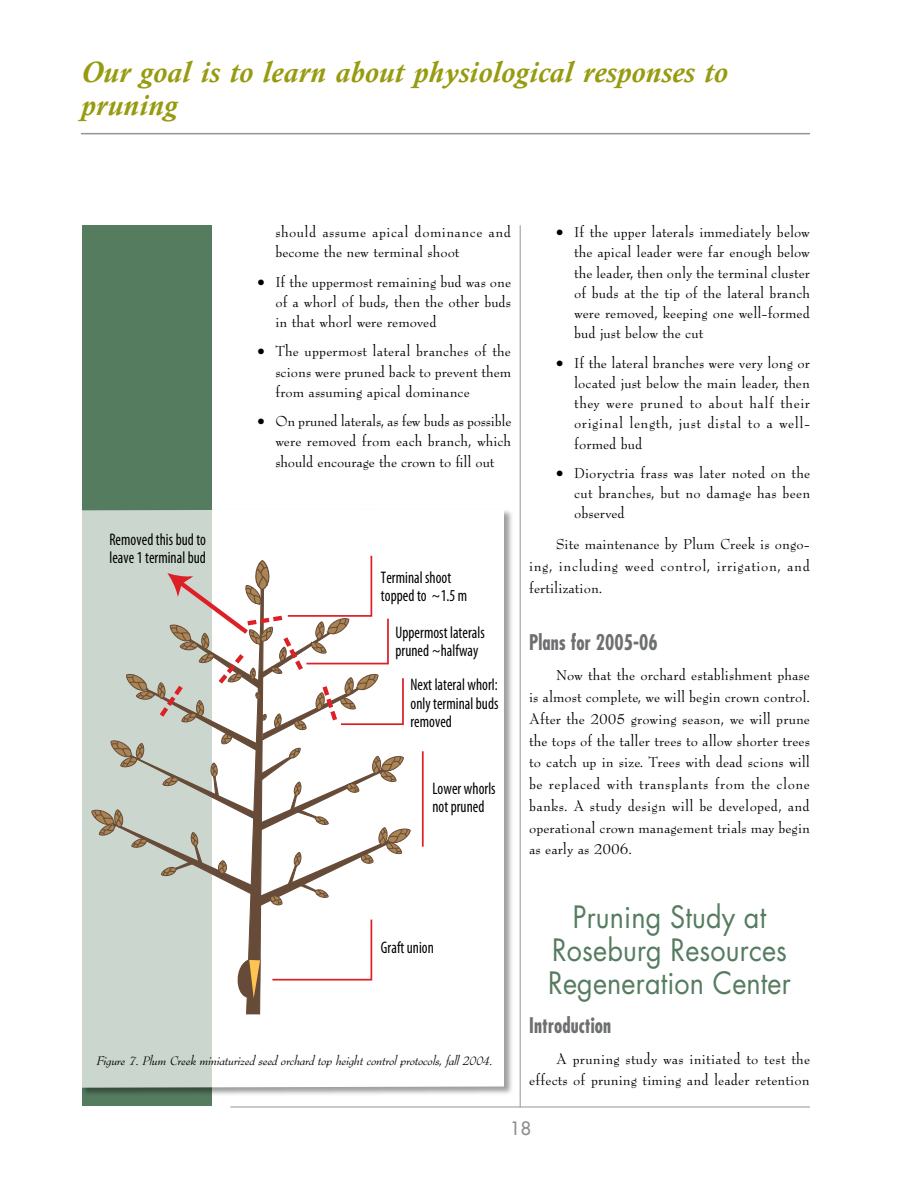
<style>
.page{position:relative;width:918px;height:1188px;background:#fff}
.page>*{position:absolute;margin:0;border:0;box-sizing:border-box;transform-origin:0 0}
.t1{font:italic 700 30px/33px "Calisto";letter-spacing:.01em;color:#979b10}
.t2{font:30px/33px "Futura";letter-spacing:.005em;color:#567c60;text-align:center;scale:.9 1}
.t3{font:700 condensed 21px "Futura";letter-spacing:.005em;color:#6d6f71;scale:.9 1}
.t4{font:18px "Futura";color:#8a8c8e}
.t5{font:condensed 16.8px/18.1px "Myriad Pro";letter-spacing:.005em;color:#000;scale:.9 1}
.t6{font:15.75px/20.2px "Bernhard Modern Std";color:#000;text-align:justify}
.t7{font:15.75px/20.2px "Bernhard Modern Std";letter-spacing:.025em;color:#000}
.t8{font:italic 13.5px "Bernhard Modern Std";letter-spacing:-.01em;color:#000}
</style>
<div class="page">
<hr style="left:520px;top:225px;width:1px;height:882px;background:#939598">
<div style="left:82px;top:226px;width:130px;height:880px;background:#567c60"></div>
<hr style="left:230px;top:1107px;width:580px;height:1px;background:#939598">
<hr style="left:81px;top:133px;width:729px;height:1px;background:#939598">
<div style="left:80px;top:508px;width:434px;height:590px;background:#000;opacity:.55"></div>
<svg style="left:81px;top:509px;width:423px;height:579px"></svg>
<hr style="left:422px;top:751px;width:2px;height:96px;background:#dd1f26">
<svg style="left:91px;top:554px;width:320px;height:462px"></svg>
<h1 class="t1" style="left:81px;top:55px;width:648px">Our goal is to learn about physiological responses to pruning</h1>
<p class="t5" style="left:109px;top:530px;width:109px">Removed this bud to leave 1 terminal bud</p>
<p class="t7" style="left:275px;top:222px;width:237px">should assume apical dominance and become the new terminal shoot</p>
<p class="t6" style="left:275px;top:272px;width:237px;text-indent:-18px">• If the uppermost remaining bud was one of a whorl of buds, then the other buds in that whorl were removed</p>
<p class="t6" style="left:275px;top:342px;width:237px;text-indent:-18px">• The uppermost lateral branches of the scions were pruned back to prevent them from assuming apical dominance</p>
<p class="t6" style="left:275px;top:411px;width:238px;text-indent:-18px">• On pruned laterals, as few buds as possible were removed from each branch, which should encourage the crown to fill out</p>
<p class="t5" style="left:381px;top:568px;width:97px">Terminal shoot topped to ~1.5 m</p>
<p class="t5" style="left:395px;top:623px;width:101px">Uppermost laterals pruned ~halfway</p>
<p class="t5" style="left:410px;top:676px;width:99px;text-align:justify">Next lateral whorl: only terminal buds removed</p>
<p class="t5" style="left:432px;top:780px;width:72px">Lower whorls not pruned</p>
<p class="t6" style="left:574px;top:222px;width:237px;text-indent:-18px">• If the upper laterals immediately below the apical leader were far enough below the leader, then only the terminal cluster of buds at the tip of the lateral branch were removed, keeping one well-formed bud just below the cut</p>
<p class="t6" style="left:574px;top:353px;width:238px;text-indent:-18px">• If the lateral branches were very long or located just below the main leader, then they were pruned to about half their original length, just distal to a well&shy;formed bud</p>
<p class="t6" style="left:574px;top:463px;width:238px;text-indent:-18px">• Dioryctria frass was later noted on the cut branches, but no damage has been observed</p>
<p class="t6" style="left:529px;top:534px;width:282px;line-height:21.8px;text-indent:27px">Site maintenance by Plum Creek is ongo&shy;ing, including weed control, irrigation, and fertilization.</p>
<h2 class="t3" style="left:529px;top:628px;width:144px">Plans for 2005-06</h2>
<p class="t6" style="left:529px;top:665px;width:282px;line-height:21.8px;text-indent:27px">Now that the orchard establishment phase is almost complete, we will begin crown control.<br>After the 2005 growing season, we will prune the tops of the taller trees to allow shorter trees to catch up in size. Trees with dead scions will be replaced with transplants from the clone banks. A study design will be developed, and operational crown management trials may begin as early as 2006.</p>
<p class="t5" style="left:381px;top:939px;width:60px">Graft union</p>
<p class="t8" style="left:96px;top:1054px;width:398px">Figure 7. Plum Creek miniaturized seed orchard top height control protocols, fall 2004.</p>
<h1 class="t2" style="left:548px;top:900px;width:271px">Pruning Study at<br>Roseburg Resources<br>Regeneration Center</h1>
<h2 class="t3" style="left:529px;top:1012px;width:93px">Introduction</h2>
<p class="t6" style="left:529px;top:1048px;width:283px;line-height:21.8px;text-align:right">A pruning study was initiated to test the effects of pruning timing and leader retention</p>
<p class="t4" style="left:510px;top:1117px;width:20px">18</p>
</div>
